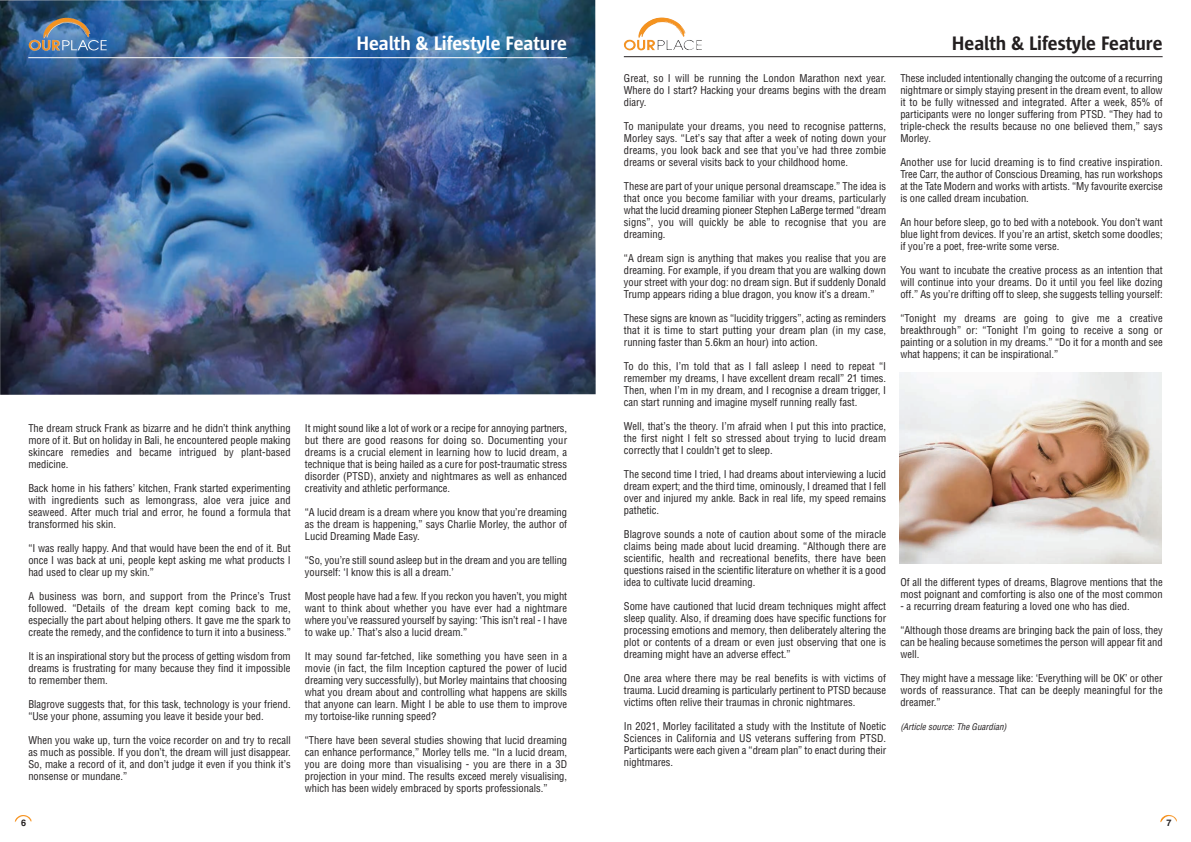
<style>
.page{position:relative;width:1191px;height:842px;background:#fff}
.page>*{position:absolute;margin:0;border:0;box-sizing:border-box;transform-origin:0 0}
.t1{font:600 20px "Sun Sans";color:#fff}
.t2{font:600 20px "Sun Sans";color:#231f20}
.t3{font:condensed 10.5px/12px "Helvetica";color:#231f20;text-align:justify}
.t4{font:700 9.1px "Helvetica";color:#231f20}
.t5{font:italic condensed 9px "Helvetica";color:#231f20}
</style>
<div class="page">
<img style="left:15px;top:815px;width:17px;height:7px">
<img style="left:1160px;top:815px;width:17px;height:7px">
<img style="left:0;top:0;width:595px;height:395px">
<hr style="left:624px;top:56px;width:538px;height:1px;background:#231f20">
<img style="left:623px;top:17px;width:79px;height:34px">
<hr style="left:28px;top:57px;width:539px;height:1px;background:#fff">
<img style="left:28px;top:18px;width:79px;height:33px">
<img style="left:899px;top:373px;width:262px;height:191px">
<p class="t3" style="left:28px;top:422px;width:264px">The dream struck Frank as bizarre and he didn’t think anything more of it. But on holiday in Bali, he encountered people making skincare remedies and became intrigued by plant-based medicine.</p>
<p class="t3" style="left:28px;top:482px;width:264px">Back home in his fathers’ kitchen, Frank started experimenting with ingredients such as lemongrass, aloe vera juice and seaweed. After much trial and error, he found a formula that transformed his skin.</p>
<p class="t3" style="left:28px;top:542px;width:264px">“I was really happy. And that would have been the end of it. But once I was back at uni, people kept asking me what products I had used to clear up my skin.”</p>
<p class="t3" style="left:28px;top:590px;width:264px">A business was born, and support from the Prince’s Trust followed. “Details of the dream kept coming back to me, especially the part about helping others. It gave me the spark to create the remedy, and the confidence to turn it into a business.”</p>
<p class="t3" style="left:28px;top:650px;width:264px">It is an inspirational story but the process of getting wisdom from dreams is frustrating for many because they find it impossible to remember them.</p>
<p class="t3" style="left:28px;top:698px;width:264px">Blagrove suggests that, for this task, technology is your friend. “Use your phone, assuming you leave it beside your bed.</p>
<p class="t3" style="left:28px;top:734px;width:264px">When you wake up, turn the voice recorder on and try to recall as much as possible. If you don’t, the dream will just disappear.<br>So, make a record of it, and don’t judge it even if you think it’s nonsense or mundane.”</p>
<h1 class="t1" style="left:356px;top:36px;width:212px">Health &amp; Lifestyle Feature</h1>
<h1 class="t2" style="left:952px;top:36px;width:212px">Health &amp; Lifestyle Feature</h1>
<p class="t3" style="left:305px;top:422px;width:264px">It might sound like a lot of work or a recipe for annoying partners, but there are good reasons for doing so. Documenting your dreams is a crucial element in learning how to lucid dream, a technique that is being hailed as a cure for post-traumatic stress disorder (PTSD), anxiety and nightmares as well as enhanced creativity and athletic performance.</p>
<p class="t3" style="left:305px;top:506px;width:264px">“A lucid dream is a dream where you know that you’re dreaming as the dream is happening,” says Charlie Morley, the author of Lucid Dreaming Made Easy.</p>
<p class="t3" style="left:305px;top:554px;width:264px">“So, you’re still sound asleep but in the dream and you are telling yourself: ‘I know this is all a dream.’</p>
<p class="t3" style="left:305px;top:590px;width:264px">Most people have had a few. If you reckon you haven’t, you might want to think about whether you have ever had a nightmare where you’ve reassured yourself by saying: ‘This isn’t real - I have to wake up.’ That’s also a lucid dream.”</p>
<p class="t3" style="left:305px;top:650px;width:264px">It may sound far-fetched, like something you have seen in a movie (in fact, the film Inception captured the power of lucid dreaming very successfully), but Morley maintains that choosing what you dream about and controlling what happens are skills that anyone can learn. Might I be able to use them to improve my tortoise-like running speed?</p>
<p class="t3" style="left:305px;top:734px;width:264px">“There have been several studies showing that lucid dreaming can enhance performance,” Morley tells me. “In a lucid dream, you are doing more than visualising - you are there in a 3D projection in your mind. The results exceed merely visualising, which has been widely embraced by sports professionals.”</p>
<p class="t3" style="left:624px;top:72px;width:264px">Great, so I will be running the London Marathon next year.<br>Where do I start? Hacking your dreams begins with the dream diary.</p>
<p class="t3" style="left:624px;top:120px;width:264px">To manipulate your dreams, you need to recognise patterns, Morley says. “Let’s say that after a week of noting down your dreams, you look back and see that you’ve had three zombie dreams or several visits back to your childhood home.</p>
<p class="t3" style="left:624px;top:180px;width:264px">These are part of your unique personal dreamscape.” The idea is that once you become familiar with your dreams, particularly what the lucid dreaming pioneer Stephen LaBerge termed “dream signs”, you will quickly be able to recognise that you are dreaming.</p>
<p class="t3" style="left:624px;top:252px;width:264px">“A dream sign is anything that makes you realise that you are dreaming. For example, if you dream that you are walking down your street with your dog: no dream sign. But if suddenly Donald Trump appears riding a blue dragon, you know it’s a dream.”</p>
<p class="t3" style="left:624px;top:312px;width:264px">These signs are known as “lucidity triggers”, acting as reminders that it is time to start putting your dream plan (in my case, running faster than 5.6km an hour) into action.</p>
<p class="t3" style="left:624px;top:360px;width:264px">To do this, I’m told that as I fall asleep I need to repeat “I remember my dreams, I have excellent dream recall” 21 times.<br>Then, when I’m in my dream, and I recognise a dream trigger, I can start running and imagine myself running really fast.</p>
<p class="t3" style="left:624px;top:420px;width:264px">Well, that’s the theory. I’m afraid when I put this into practice, the first night I felt so stressed about trying to lucid dream correctly that I couldn’t get to sleep.</p>
<p class="t3" style="left:624px;top:468px;width:264px">The second time I tried, I had dreams about interviewing a lucid dream expert; and the third time, ominously, I dreamed that I fell over and injured my ankle. Back in real life, my speed remains pathetic.</p>
<p class="t3" style="left:624px;top:528px;width:264px">Blagrove sounds a note of caution about some of the miracle claims being made about lucid dreaming. “Although there are scientific, health and recreational benefits, there have been questions raised in the scientific literature on whether it is a good idea to cultivate lucid dreaming.</p>
<p class="t3" style="left:624px;top:600px;width:264px">Some have cautioned that lucid dream techniques might affect sleep quality. Also, if dreaming does have specific functions for processing emotions and memory, then deliberately altering the plot or contents of a dream or even just observing that one is dreaming might have an adverse effect.”</p>
<p class="t3" style="left:624px;top:672px;width:264px">One area where there may be real benefits is with victims of trauma. Lucid dreaming is particularly pertinent to PTSD because victims often relive their traumas in chronic nightmares.</p>
<p class="t3" style="left:624px;top:720px;width:264px">In 2021, Morley facilitated a study with the Institute of Noetic Sciences in California and US veterans suffering from PTSD.<br>Participants were each given a “dream plan” to enact during their nightmares.</p>
<p class="t3" style="left:900px;top:72px;width:264px">These included intentionally changing the outcome of a recurring nightmare or simply staying present in the dream event, to allow it to be fully witnessed and integrated. After a week, 85% of participants were no longer suffering from PTSD. “They had to triple-check the results because no one believed them,” says Morley.</p>
<p class="t3" style="left:900px;top:156px;width:264px">Another use for lucid dreaming is to find creative inspiration.<br>Tree Carr, the author of Conscious Dreaming, has run workshops at the Tate Modern and works with artists. “My favourite exercise is one called dream incubation.</p>
<p class="t3" style="left:900px;top:216px;width:264px">An hour before sleep, go to bed with a notebook. You don’t want blue light from devices. If you’re an artist, sketch some doodles; if you’re a poet, free-write some verse.</p>
<p class="t3" style="left:900px;top:264px;width:264px">You want to incubate the creative process as an intention that will continue into your dreams. Do it until you feel like dozing off.” As you’re drifting off to sleep, she suggests telling yourself:</p>
<p class="t3" style="left:900px;top:312px;width:264px">“Tonight my dreams are going to give me a creative breakthrough” or: “Tonight I’m going to receive a song or painting or a solution in my dreams.” “Do it for a month and see what happens; it can be inspirational.”</p>
<p class="t3" style="left:900px;top:576px;width:264px">Of all the different types of dreams, Blagrove mentions that the most poignant and comforting is also one of the most common</p>
<p class="t3" style="left:900px;top:600px;width:231px">- a recurring dream featuring a loved one who has died.</p>
<p class="t3" style="left:900px;top:624px;width:264px">“Although those dreams are bringing back the pain of loss, they can be healing because sometimes the person will appear fit and well.</p>
<p class="t3" style="left:900px;top:672px;width:264px">They might have a message like: ‘Everything will be OK’ or other words of reassurance. That can be deeply meaningful for the dreamer.”</p>
<p class="t5" style="left:900px;top:722px;width:108px">(Article source: The Guardian)</p>
<p class="t4" style="left:21px;top:820px;width:7px">6</p>
<p class="t4" style="left:1166px;top:819px;width:7px">7</p>
</div>
